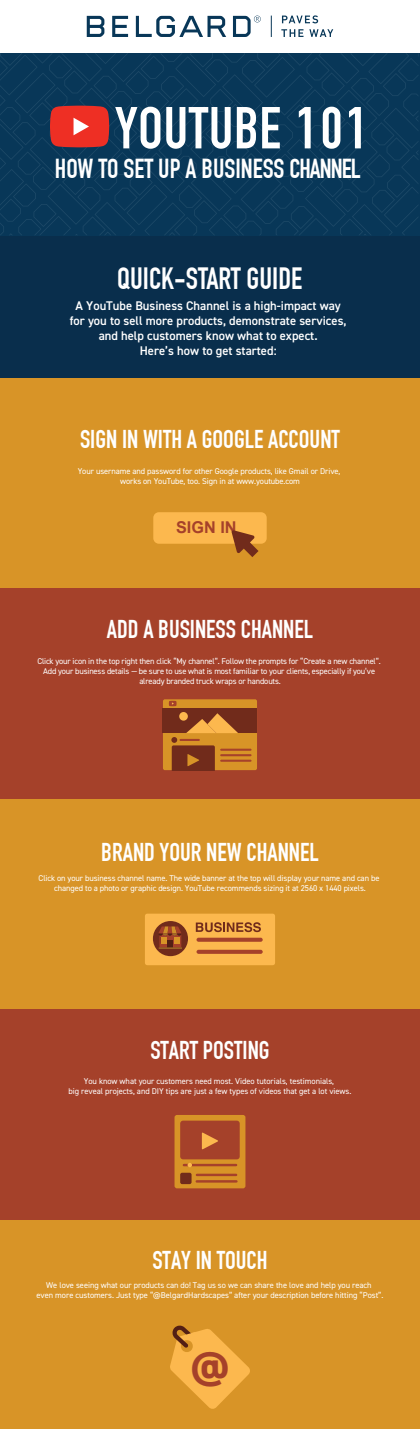
<style>
.page{position:relative;width:420px;height:1429px;background:#fff}
.page>*{position:absolute;margin:0;border:0;box-sizing:border-box;transform-origin:0 0}
.t1{font:700 58.1px "DIN Condensed";letter-spacing:.01em;color:#fff}
.t2{font:700 42.52px "DIN2014";color:#a5412a}
.t3{font:700 30.1px "DIN Condensed";color:#fff}
.t4{font:700 26.84px "DIN Condensed";color:#fff}
.t5{font:700 25.2px "DIN Condensed";color:#fff}
.t6{font:700 16.27px "Arial";color:#a5412a}
.t7{font:600 12.6px/15.1px "DIN2014";color:#fff;text-align:center}
.t8{font:8.4px/10.1px "DIN2014";letter-spacing:-.01em;color:#fff;text-align:center}
</style>
<div class="page">
<div style="left:0;top:798px;width:420px;height:211px;background:#d89427"></div>
<div style="left:0;top:588px;width:420px;height:210px;background:#a5412a"></div>
<div style="left:0;top:378px;width:420px;height:210px;background:#d89427"></div>
<div style="left:0;top:234px;width:420px;height:144px;background:#092e4c"></div>
<div style="left:0;top:1219px;width:420px;height:209px;background:#d89427"></div>
<div style="left:0;top:1009px;width:420px;height:210px;background:#a5412a"></div>
<svg style="left:282px;top:15px;width:36px;height:8px"></svg>
<svg style="left:281px;top:29px;width:52px;height:8px"></svg>
<svg style="left:87px;top:16px;width:17px;height:21px"></svg>
<svg style="left:112px;top:16px;width:16px;height:21px"></svg>
<svg style="left:136px;top:16px;width:90px;height:21px"></svg>
<svg style="left:233px;top:16px;width:28px;height:21px"></svg>
<svg style="left:271px;top:16px;width:1px;height:21px"></svg>
<svg style="left:0;top:53px;width:419px;height:182px;background:#103858"></svg>
<div style="left:153px;top:512px;width:114px;height:32px;background:#fcb84e;border-radius:6px"></div>
<svg style="left:231px;top:530px;width:28px;height:27px"></svg>
<div style="left:145px;top:913px;width:130px;height:52px;background:#fcb84e;border-radius:2px"></div>
<svg style="left:197px;top:937px;width:66px;height:4px"></svg>
<div style="left:197px;top:949px;width:66px;height:5px;background:#a5412a;border-radius:2px"></div>
<svg style="left:196px;top:922px;width:65px;height:10px"></svg>
<div style="left:153px;top:921px;width:35px;height:35px;background:#712b1b;border-radius:50%"></div>
<svg style="left:158px;top:926px;width:24px;height:22px"></svg>
<div style="left:163px;top:699px;width:94px;height:71px;background:#d89427;border-radius:2px"></div>
<div style="left:163px;top:708px;width:94px;height:25px;background:#712b1b"></div>
<svg style="left:169px;top:701px;width:8px;height:5px"></svg>
<svg style="left:171px;top:713px;width:67px;height:57px"></svg>
<hr style="left:221px;top:748px;width:30px;height:2px;background:#a6422a">
<hr style="left:221px;top:754px;width:30px;height:2px;background:#a6422a">
<hr style="left:221px;top:759px;width:30px;height:2px;background:#a6422a">
<div style="left:175px;top:1115px;width:70px;height:73px;background:#d89427;border-radius:2px"></div>
<div style="left:180px;top:1120px;width:60px;height:39px;background:#a5412a;border-radius:3px"></div>
<svg style="left:202px;top:1132px;width:16px;height:17px"></svg>
<hr style="left:184px;top:1163px;width:52px;height:3px;background:#a5412a">
<hr style="left:197px;top:1173px;width:39px;height:3px;background:#a5412a">
<hr style="left:197px;top:1180px;width:39px;height:2px;background:#a5412a">
<svg style="left:188px;top:1163px;width:4px;height:4px"></svg>
<div style="left:180px;top:1172px;width:12px;height:12px;background:#712b1b;border-radius:2px"></div>
<svg style="left:170px;top:1325px;width:80px;height:84px"></svg>
<h1 class="t1" style="left:115px;top:94px;width:254px">YOUTUBE 101</h1>
<h3 class="t4" style="left:55px;top:152px;width:307px">HOW TO SET UP A BUSINESS CHANNEL</h3>
<h3 class="t3" style="left:117px;top:260px;width:187px">QUICK-START GUIDE</h3>
<h3 class="t7" style="left:70px;top:298px;width:278px">A YouTube Business Channel is a high-impact way for you to sell more products, demonstrate services, and help customers know what to expect.<br>Here’s how to get started:</h3>
<h3 class="t5" style="left:80px;top:424px;width:261px">SIGN IN WITH A GOOGLE ACCOUNT</h3>
<p class="t8" style="left:78px;top:466px;width:264px">Your username and password for other Google products, like Gmail or Drive, works on YouTube, too. Sign in at www.youtube.com</p>
<h3 class="t6" style="left:176px;top:516px;width:62px">SIGN IN</h3>
<h3 class="t5" style="left:107px;top:614px;width:208px">ADD A BUSINESS CHANNEL</h3>
<p class="t8" style="left:37px;top:655px;width:345px">Click your icon in the top right then click “My channel”. Follow the prompts for “Create a new channel”.<br>Add your business details — be sure to use what is most familiar to your clients, especially if you’ve already branded truck wraps or handouts.</p>
<h3 class="t5" style="left:101px;top:837px;width:219px">BRAND YOUR NEW CHANNEL</h3>
<p class="t8" style="left:39px;top:872px;width:342px">Click on your business channel name. The wide banner at the top will display your name and can be changed to a photo or graphic design. YouTube recommends sizing it at 2560 x 1440 pixels.</p>
<h3 class="t5" style="left:150px;top:1035px;width:121px">START POSTING</h3>
<p class="t8" style="left:69px;top:1076px;width:284px">You know what your customers need most. Video tutorials, testimonials,<br>big reveal projects, and DIY tips are just a few types of videos that get a lot views.</p>
<h3 class="t5" style="left:152px;top:1245px;width:117px">STAY IN TOUCH</h3>
<p class="t8" style="left:37px;top:1279px;width:348px">We love seeing what our products can do! Tag us so we can share the love and help you reach<br>even more customers. Just type “@BelgardHardscapes” after your description before hitting “Post”.</p>
<h2 class="t2" style="left:191px;top:1337px;width:40px">@</h2>
</div>
